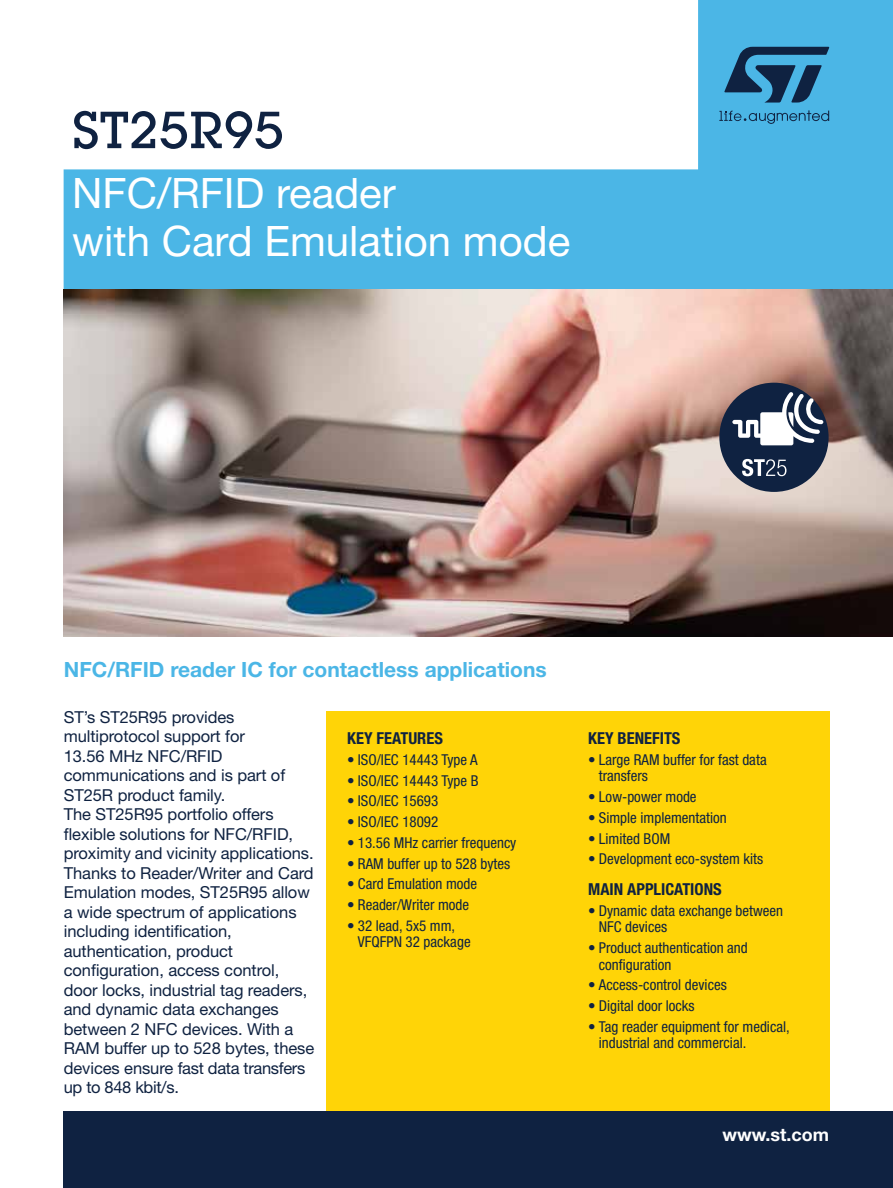
<style>
.page{position:relative;width:893px;height:1188px;background:#fff}
.page>*{position:absolute;margin:0;border:0;box-sizing:border-box;transform-origin:0 0}
.t1{font:500 51px "Lubalin Graph Std";color:#0f2241}
.t2{font:42px/48px "Helvetica Neue LT Std";color:#fff}
.t3{font:700 21px "Helvetica Neue LT Std";color:#4bb6e6}
.t4{font:700 18px "Helvetica Neue LT Std";color:#fff}
.t5{font:16.5px/19.5px "Helvetica Neue LT Std";letter-spacing:-.005em;color:#0f2241}
.t6{font:700 condensed 16.5px "Helvetica Neue LT Std";color:#0f2241}
.t7{font:condensed 15px/16.5px "Helvetica Neue LT Std";color:#0f2241}
</style>
<div class="page">
<svg style="left:64px;top:0;width:829px;height:290px;fill:#4bb6e6"></svg>
<svg style="left:724px;top:47px;width:105px;height:56px;background:#2e7098"></svg>
<svg style="left:719px;top:110px;width:110px;height:14px;background:#3e98c4"></svg>
<img style="left:64px;top:290px;width:829px;height:347px">
<div style="left:326px;top:711px;width:503px;height:422px;background:#ffd407"></div>
<div style="left:64px;top:1111px;width:829px;height:77px;background:#0f2241"></div>
<div style="left:719px;top:383px;width:110px;height:109px;background:#0f2241;border-radius:50%"></div>
<svg style="left:732px;top:392px;width:91px;height:53px"></svg>
<svg style="left:742px;top:459px;width:44px;height:17px"></svg>
<h1 class="t1" style="left:72px;top:98px;width:213px">ST25R95</h1>
<h2 class="t2" style="left:72px;top:168px;width:499px">NFC/RFID reader<br>with Card Emulation mode</h2>
<p class="t3" style="left:64px;top:657px;width:484px">NFC/RFID reader IC for contactless applications</p>
<p class="t5" style="left:64px;top:707px;width:252px">ST’s ST25R95 provides multiprotocol support for<br>13.56 MHz NFC/RFID communications and is part of<br>ST25R product family.<br>The ST25R95 portfolio offers flexible solutions for NFC/RFID, proximity and vicinity applications.<br>Thanks to Reader/Writer and Card<br>Emulation modes, ST25R95 allow a wide spectrum of applications including identification, authentication, product configuration, access control, door locks, industrial tag readers, and dynamic data exchanges between 2 NFC devices. With a<br>RAM buffer up to 528 bytes, these devices ensure fast data transfers up to 848 kbit/s.</p>
<p class="t6" style="left:347px;top:728px;width:97px">KEY FEATURES</p>
<p class="t7" style="left:347px;top:751px;width:132px">• ISO/IEC 14443 Type A</p>
<p class="t7" style="left:347px;top:772px;width:133px">• ISO/IEC 14443 Type B</p>
<p class="t7" style="left:347px;top:793px;width:93px">• ISO/IEC 15693</p>
<p class="t7" style="left:347px;top:814px;width:93px">• ISO/IEC 18092</p>
<p class="t7" style="left:347px;top:834px;width:171px">• 13.56 MHz carrier frequency</p>
<p class="t7" style="left:347px;top:855px;width:164px">• RAM buffer up to 528 bytes</p>
<p class="t7" style="left:347px;top:876px;width:131px">• Card Emulation mode</p>
<p class="t7" style="left:347px;top:896px;width:123px">• Reader/Writer mode</p>
<p class="t7" style="left:358px;top:917px;width:114px;text-indent:-11px">• 32 lead, 5x5 mm,<br>VFQFPN 32 package</p>
<p class="t6" style="left:588px;top:728px;width:94px">KEY BENEFITS</p>
<p class="t7" style="left:599px;top:751px;width:169px;text-indent:-11px">• Large RAM buffer for fast data transfers</p>
<p class="t7" style="left:588px;top:789px;width:110px">• Low-power mode</p>
<p class="t7" style="left:588px;top:809px;width:140px">• Simple implementation</p>
<p class="t7" style="left:588px;top:830px;width:84px">• Limited BOM</p>
<p class="t7" style="left:588px;top:851px;width:176px">• Development eco-system kits</p>
<p class="t6" style="left:588px;top:879px;width:135px">MAIN APPLICATIONS</p>
<p class="t7" style="left:599px;top:902px;width:186px;text-indent:-11px">• Dynamic data exchange between<br>NFC devices</p>
<p class="t7" style="left:599px;top:940px;width:150px;text-indent:-11px">• Product authentication and configuration</p>
<p class="t7" style="left:588px;top:977px;width:140px">• Access-control devices</p>
<p class="t7" style="left:588px;top:998px;width:108px">• Digital door locks</p>
<p class="t7" style="left:599px;top:1018px;width:192px;text-indent:-11px">• Tag reader equipment for medical, industrial and commercial.</p>
<p class="t4" style="left:723px;top:1124px;width:108px">www.st.com</p>
</div>
